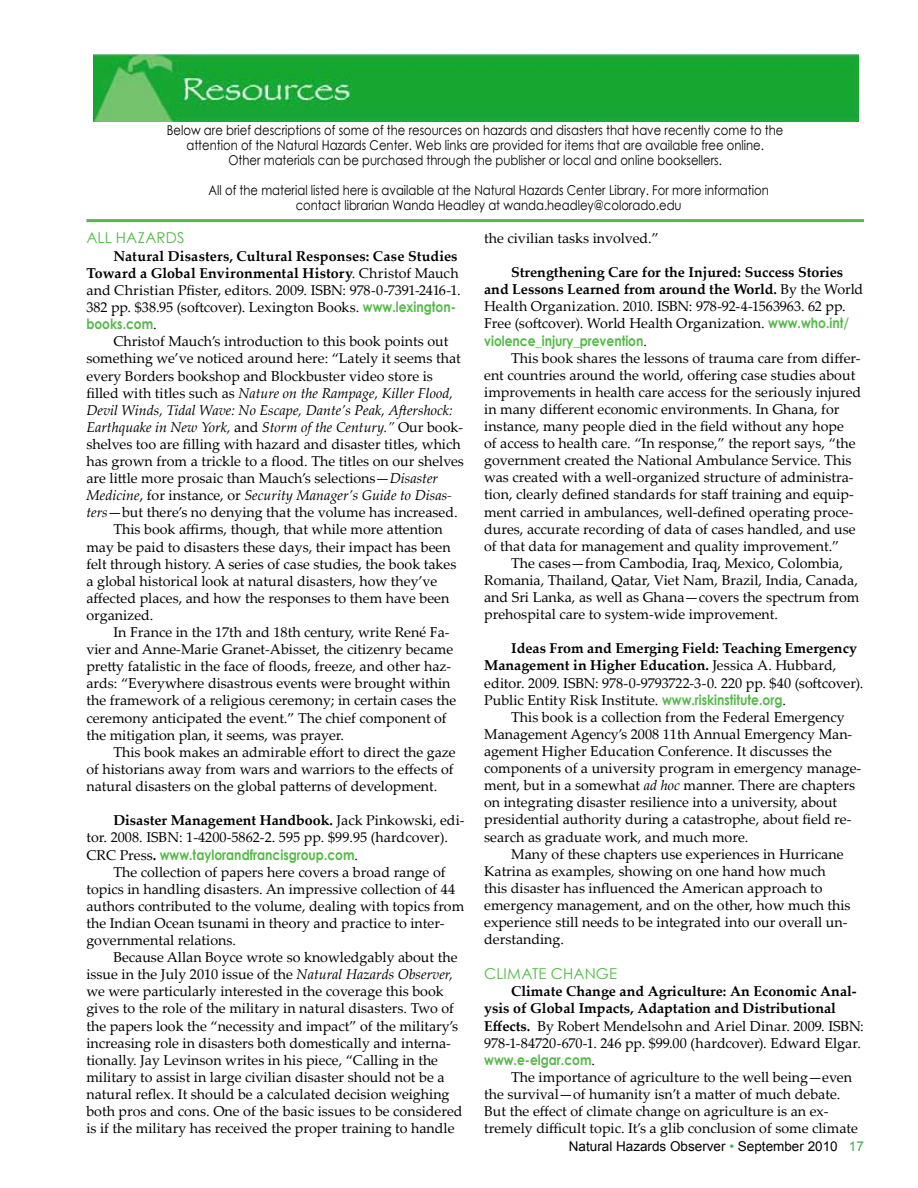
<style>
.page{position:relative;width:918px;height:1188px;background:#fff}
.page>*{position:absolute;margin:0;border:0;box-sizing:border-box;transform-origin:0 0}
.t1{font:15px "Century Gothic";letter-spacing:.01em;color:#54b948}
.t2{font:14.25px/17.1px "Palatino Linotype";color:#000}
.t3{font:italic 14.25px "Palatino Linotype";color:#000}
.t4{font:700 14.25px/17.1px "Palatino Linotype";color:#000}
.t5{font:700 14.25px "Century Gothic";color:#54b948;scale:.86 1}
.t6{font:13.5px/15px "Century Gothic";color:#000;text-align:center;scale:.86 1}
.t7{font:13.5px "Arial";color:#000}
.s1{font-weight:700}
.s2{font-family:"Century Gothic";font-weight:700;color:#54b948}
.s3{font-family:"Palatino Linotype";font-weight:400;color:#000}
.s4{font-style:normal}
.s5{font-style:italic}
.s6{font-family:"Palatino Linotype";color:#000}
.s7{font-weight:400}
.s8{color:#41ad49}
</style>
<div class="page">
<img style="left:94px;top:54px;width:765px;height:68px">
<hr style="left:86px;top:219px;width:778px;height:3px;background:#54b948">
<p class="t6" style="left:167px;top:122px;width:718px">Below are brief descriptions of some of the resources on hazards and disasters that have recently come to the attention of the Natural Hazards Center. Web links are provided for items that are available free online.<br>Other materials can be purchased through the publisher or local and online booksellers.</p>
<p class="t6" style="left:209px;top:182px;width:653px">All of the material listed here is available at the Natural Hazards Center Library. For more information contact librarian Wanda Headley at wanda.headley@colorado.edu</p>
<p class="t1" style="left:86px;top:228px;width:100px">ALL HAZARDS</p>
<p class="t2" style="left:86px;top:247px;width:376px;text-indent:27px"><span class="s1">Natural Disasters, Cultural Responses: Case Studies Toward a Global Environmental History</span>. Christof Mauch and Christian Pfister, editors. 2009. ISBN: 978-0-7391-2416-1.<br>382 pp. $38.95 (softcover). Lexington Books. <span class="s2">www.lexington-</span></p>
<p class="t5" style="left:86px;top:313px;width:83px">books.com<span class="s3">.</span></p>
<p class="t2" style="left:113px;top:332px;width:337px">Christof Mauch’s introduction to this book points out</p>
<p class="t2" style="left:86px;top:349px;width:376px">something we’ve noticed around here: “Lately it seems that</p>
<p class="t2" style="left:86px;top:367px;width:348px">every Borders bookshop and Blockbuster video store is</p>
<p class="t3" style="left:86px;top:383px;width:368px"><span class="s4">filled with titles such as</span> Nature on the Rampage, Killer Flood,</p>
<p class="t3" style="left:86px;top:400px;width:368px">Devil Winds, Tidal Wave: No Escape, Dante’s Peak, Aftershock:</p>
<p class="t3" style="left:86px;top:417px;width:378px">Earthquake in New York, <span class="s4">and</span> Storm of the Century.” <span class="s4">Our book-</span></p>
<p class="t2" style="left:86px;top:435px;width:376px">shelves too are filling with hazard and disaster titles, which</p>
<p class="t2" style="left:86px;top:452px;width:379px">has grown from a trickle to a flood. The titles on our shelves</p>
<p class="t2" style="left:86px;top:469px;width:353px">are little more prosaic than Mauch’s selections—<span class="s5">Disaster</span></p>
<p class="t3" style="left:86px;top:485px;width:367px">Medicine<span class="s4">, for instance, or</span> Security Manager’s Guide to Disas-</p>
<p class="t2" style="left:86px;top:503px;width:373px"><span class="s5">ters</span>—but there’s no denying that the volume has increased.</p>
<p class="t2" style="left:113px;top:520px;width:331px">This book affirms, though, that while more attention</p>
<p class="t2" style="left:86px;top:538px;width:366px">may be paid to disasters these days, their impact has been</p>
<p class="t2" style="left:86px;top:555px;width:371px">felt through history. A series of case studies, the book takes</p>
<p class="t2" style="left:86px;top:572px;width:352px">a global historical look at natural disasters, how they’ve</p>
<p class="t2" style="left:86px;top:589px;width:364px">affected places, and how the responses to them have been</p>
<p class="t2" style="left:86px;top:606px;width:69px">organized.</p>
<p class="t2" style="left:113px;top:623px;width:338px">In France in the 17th and 18th century, write René Fa-</p>
<p class="t2" style="left:86px;top:640px;width:368px">vier and Anne-Marie Granet-Abisset, the citizenry became</p>
<p class="t2" style="left:86px;top:657px;width:366px">pretty fatalistic in the face of floods, freeze, and other haz-</p>
<p class="t2" style="left:86px;top:674px;width:366px">ards: “Everywhere disastrous events were brought within</p>
<p class="t2" style="left:86px;top:691px;width:371px">the framework of a religious ceremony; in certain cases the</p>
<p class="t2" style="left:86px;top:709px;width:362px">ceremony anticipated the event.” The chief component of</p>
<p class="t2" style="left:86px;top:726px;width:259px">the mitigation plan, it seems, was prayer.</p>
<p class="t2" style="left:113px;top:743px;width:344px">This book makes an admirable effort to direct the gaze</p>
<p class="t2" style="left:86px;top:760px;width:369px">of historians away from wars and warriors to the effects of</p>
<p class="t2" style="left:86px;top:777px;width:352px">natural disasters on the global patterns of development.</p>
<p class="t2" style="left:86px;top:811px;width:380px;text-indent:27px"><span class="s1">Disaster Management Handbook.</span> Jack Pinkowski, edi&shy;tor. 2008. ISBN: 1-4200-5862-2. 595 pp. $99.95 (hardcover).</p>
<p class="t5" style="left:86px;top:844px;width:318px"><span class="s3">CRC Press</span><span class="s6">.</span> www.taylorandfrancisgroup.com<span class="s3">.</span></p>
<p class="t2" style="left:86px;top:863px;width:379px;text-indent:27px">The collection of papers here covers a broad range of topics in handling disasters. An impressive collection of 44 authors contributed to the volume, dealing with topics from the Indian Ocean tsunami in theory and practice to inter&shy;governmental relations.</p>
<p class="t2" style="left:86px;top:948px;width:378px;text-indent:27px">Because Allan Boyce wrote so knowledgably about the issue in the July 2010 issue of the <span class="s5">Natural Hazards Observer, </span>we were particularly interested in the coverage this book gives to the role of the military in natural disasters. Two of the papers look the “necessity and impact” of the military’s increasing role in disasters both domestically and interna&shy;tionally. Jay Levinson writes in his piece, “Calling in the military to assist in large civilian disaster should not be a natural reflex. It should be a calculated decision weighing both pros and cons. One of the basic issues to be considered is if the military has received the proper training to handle</p>
<p class="t2" style="left:484px;top:229px;width:176px">the civilian tasks involved.”</p>
<p class="t2" style="left:484px;top:263px;width:381px;text-indent:27px"><span class="s1">Strengthening Care for the Injured: Success Stories and Lessons Learned from around the World.</span> By the World Health Organization. 2010. ISBN: 978-92-4-1563963. 62 pp.<br>Free (softcover). World Health Organization. <span class="s2">www.who.int/</span></p>
<p class="t5" style="left:484px;top:330px;width:191px">violence_injury_prevention<span class="s3">.</span></p>
<p class="t2" style="left:484px;top:349px;width:379px;text-indent:27px">This book shares the lessons of trauma care from differ&shy;ent countries around the world, offering case studies about improvements in health care access for the seriously injured in many different economic environments. In Ghana, for instance, many people died in the field without any hope<br>of access to health care. “In response,” the report says, “the government created the National Ambulance Service. This was created with a well-organized structure of administra&shy;tion, clearly defined standards for staff training and equip&shy;ment carried in ambulances, well-defined operating proce&shy;dures, accurate recording of data of cases handled, and use of that data for management and quality improvement.”</p>
<p class="t2" style="left:484px;top:554px;width:377px;text-indent:27px">The cases—from Cambodia, Iraq, Mexico, Colombia, Romania, Thailand, Qatar, Viet Nam, Brazil, India, Canada, and Sri Lanka, as well as Ghana—covers the spectrum from prehospital care to system-wide improvement.</p>
<p class="t2" style="left:484px;top:639px;width:381px;text-indent:27px"><span class="s1">Ideas From and Emerging Field: Teaching Emergency Management in Higher Education.</span> Jessica A. Hubbard, editor. 2009. ISBN: 978-0-9793722-3-0. 220 pp. $40 (softcover).<br>Public Entity Risk Institute. <span class="s2">www.riskinstitute.org</span>.</p>
<p class="t2" style="left:484px;top:708px;width:379px;text-indent:27px">This book is a collection from the Federal Emergency Management Agency’s 2008 11th Annual Emergency Man&shy;agement Higher Education Conference. It discusses the components of a university program in emergency manage&shy;ment, but in a somewhat <span class="s5">ad hoc</span> manner. There are chapters on integrating disaster resilience into a university, about presidential authority during a catastrophe, about field re&shy;search as graduate work, and much more.</p>
<p class="t2" style="left:484px;top:845px;width:368px;text-indent:27px">Many of these chapters use experiences in Hurricane Katrina as examples, showing on one hand how much this disaster has influenced the American approach to emergency management, and on the other, how much this experience still needs to be integrated into our overall un&shy;derstanding.</p>
<p class="t1" style="left:484px;top:963px;width:135px">CLIMATE CHANGE</p>
<p class="t4" style="left:484px;top:982px;width:381px;text-indent:27px">Climate Change and Agriculture: An Economic Anal&shy;ysis of Global Impacts, Adaptation and Distributional Effects. <span class="s7">By Robert Mendelsohn and Ariel Dinar. 2009. ISBN:<br>978-1-84720-670-1. 246 pp. $99.00 (hardcover). Edward Elgar.</span></p>
<p class="t5" style="left:484px;top:1049px;width:130px">www.e-elgar.com<span class="s3">.</span></p>
<p class="t2" style="left:484px;top:1068px;width:375px;text-indent:27px">The importance of agriculture to the well being—even the survival—of humanity isn’t a matter of much debate.<br>But the effect of climate change on agriculture is an ex&shy;tremely difficult topic. It’s a glib conclusion of some climate</p>
<p class="t7" style="left:569px;top:1138px;width:297px">Natural Hazards Observer <span class="s8">•</span> September 2010 <span class="s8">17</span></p>
</div>
